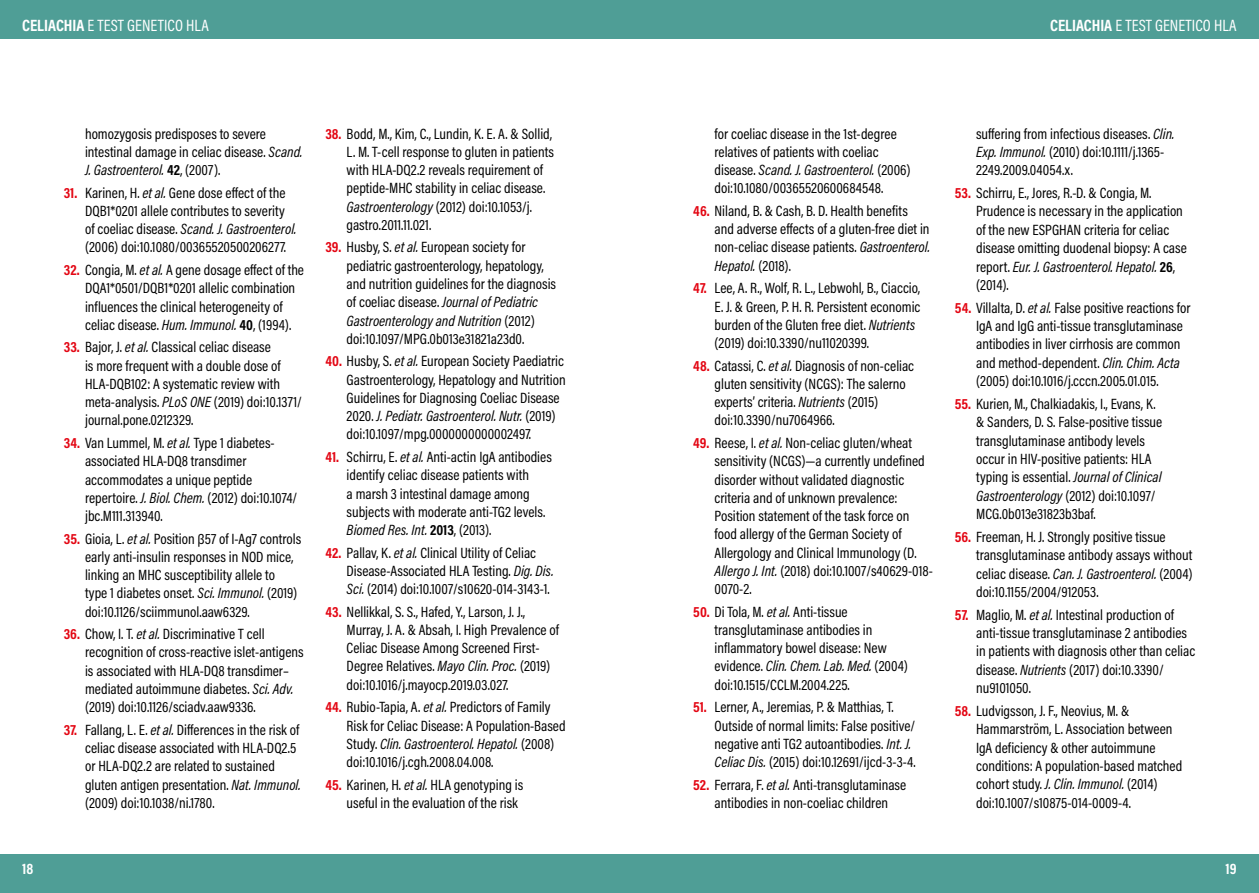
<style>
.page{position:relative;width:1259px;height:893px;background:#fff}
.page>*{position:absolute;margin:0;border:0;box-sizing:border-box;transform-origin:0 0}
.t1{font:16.5px "Acumin Pro Cond";letter-spacing:.005em;color:#fff}
.t2{font:15px/18.3px "Acumin Pro Cond";color:#000}
.t3{font:700 15px "Acumin Pro Cond";color:#fff}
.s1{font-weight:700}
.s2{font-style:italic}
.s3{font-weight:700;color:#e30613}
.s4{font-family:"Proxima Nova Cond"}
</style>
<div class="page">
<div style="left:629px;top:0;width:630px;height:38px;background:#4f9e96"></div>
<div style="left:0;top:0;width:629px;height:38px;background:#4f9e96"></div>
<div style="left:0;top:855px;width:629px;height:38px;background:#4f9e96"></div>
<div style="left:629px;top:855px;width:630px;height:38px;background:#4f9e96"></div>
<p class="t1" style="left:22px;top:14px;width:188px"><span class="s1">CELIACHIA</span> E TEST GENETICO HLA</p>
<p class="t2" style="left:85px;top:124px;width:219px">homozygosis predisposes to severe intestinal damage in celiac disease. <span class="s2">Scand.<br>J. Gastroenterol.</span> <span class="s1">42</span>, (2007).</p>
<p class="t2" style="left:85px;top:183px;width:213px;text-indent:-21px"><span class="s3">31.</span> Karinen, H. <span class="s2">et al.</span> Gene dose effect of the DQB1*0201 allele contributes to severity of coeliac disease. <span class="s2">Scand. J. Gastroenterol. </span>(2006) doi:10.1080/00365520500206277.</p>
<p class="t2" style="left:85px;top:260px;width:220px;text-indent:-21px"><span class="s3">32.</span> Congia, M. <span class="s2">et al.</span> A gene dosage effect of the DQA1*0501/DQB1*0201 allelic combination influences the clinical heterogeneity of celiac disease. <span class="s2">Hum. Immunol.</span> <span class="s1">40</span>, (1994).</p>
<p class="t2" style="left:85px;top:338px;width:218px;text-indent:-21px"><span class="s3">33.</span> Bajor, J. <span class="s2">et al.</span> Classical celiac disease<br>is more frequent with a double dose of HLA-DQB102: A systematic review with meta-analysis. <span class="s2">PLoS ONE</span> (2019) doi:10.1371/ journal.pone.0212329.</p>
<p class="t2" style="left:85px;top:433px;width:214px;text-indent:-21px"><span class="s3">34.</span> Van Lummel, M. <span class="s2">et al.</span> Type 1 diabetes&shy;associated HLA-DQ8 transdimer accommodates a unique peptide repertoire. <span class="s2">J. Biol. Chem.</span> (2012) doi:10.1074/ jbc.M111.313940.</p>
<p class="t2" style="left:85px;top:529px;width:218px;text-indent:-21px"><span class="s3">35.</span> Gioia, L. <span class="s2">et al.</span> Position <span class="s4">β</span>57 of I-Ag7 controls early anti-insulin responses in NOD mice, linking an MHC susceptibility allele to<br>type 1 diabetes onset. <span class="s2">Sci. Immunol.</span> (2019) doi:10.1126/sciimmunol.aaw6329.</p>
<p class="t2" style="left:85px;top:625px;width:220px;text-indent:-21px"><span class="s3">36.</span> Chow, I. T. <span class="s2">et al.</span> Discriminative T cell recognition of cross-reactive islet-antigens is associated with HLA-DQ8 transdimer– mediated autoimmune diabetes. <span class="s2">Sci. Adv. </span>(2019) doi:10.1126/sciadv.aaw9336.</p>
<p class="t2" style="left:85px;top:720px;width:217px;text-indent:-21px"><span class="s3">37.</span> Fallang, L. E. <span class="s2">et al.</span> Differences in the risk of celiac disease associated with HLA-DQ2.5 or HLA-DQ2.2 are related to sustained gluten antigen presentation. <span class="s2">Nat. Immunol. </span>(2009) doi:10.1038/ni.1780.</p>
<p class="t2" style="left:347px;top:124px;width:209px;text-indent:-21px"><span class="s3">38.</span> Bodd, M., Kim, C., Lundin, K. E. A. &amp; Sollid, L. M. T-cell response to gluten in patients with HLA-DQ2.2 reveals requirement of peptide-MHC stability in celiac disease.<br><span class="s2">Gastroenterology</span> (2012) doi:10.1053/j. gastro.2011.11.021.</p>
<p class="t2" style="left:347px;top:238px;width:211px;text-indent:-21px"><span class="s3">39.</span> Husby, S. <span class="s2">et al.</span> European society for pediatric gastroenterology, hepatology, and nutrition guidelines for the diagnosis of coeliac disease. <span class="s2">Journal of Pediatric Gastroenterology and Nutrition</span> (2012) doi:10.1097/MPG.0b013e31821a23d0.</p>
<p class="t2" style="left:347px;top:352px;width:220px;text-indent:-21px"><span class="s3">40.</span> Husby, S. <span class="s2">et al.</span> European Society Paediatric Gastroenterology, Hepatology and Nutrition Guidelines for Diagnosing Coeliac Disease 2020. <span class="s2">J. Pediatr. Gastroenterol. Nutr.</span> (2019) doi:10.1097/mpg.0000000000002497.</p>
<p class="t2" style="left:347px;top:447px;width:207px;text-indent:-21px"><span class="s3">41.</span> Schirru, E. <span class="s2">et al.</span> Anti-actin IgA antibodies identify celiac disease patients with<br>a marsh 3 intestinal damage among subjects with moderate anti-TG2 levels.<br><span class="s2">Biomed Res. Int.</span> <span class="s1">2013</span>, (2013).</p>
<p class="t2" style="left:347px;top:543px;width:208px;text-indent:-21px"><span class="s3">42.</span> Pallav, K. <span class="s2">et al.</span> Clinical Utility of Celiac<br>Disease-Associated HLA Testing. <span class="s2">Dig. Dis.<br>Sci.</span> (2014) doi:10.1007/s10620-014-3143-1.</p>
<p class="t2" style="left:347px;top:602px;width:214px;text-indent:-21px"><span class="s3">43.</span> Nellikkal, S. S., Hafed, Y., Larson, J. J., Murray, J. A. &amp; Absah, I. High Prevalence of Celiac Disease Among Screened First-Degree Relatives. <span class="s2">Mayo Clin. Proc.</span> (2019) doi:10.1016/j.mayocp.2019.03.027.</p>
<p class="t2" style="left:347px;top:698px;width:220px;text-indent:-21px"><span class="s3">44.</span> Rubio-Tapia, A. <span class="s2">et al.</span> Predictors of Family Risk for Celiac Disease: A Population-Based Study. <span class="s2">Clin. Gastroenterol. Hepatol.</span> (2008) doi:10.1016/j.cgh.2008.04.008.</p>
<p class="t2" style="left:347px;top:775px;width:178px;text-indent:-21px"><span class="s3">45.</span> Karinen, H. <span class="s2">et al.</span> HLA genotyping is useful in the evaluation of the risk</p>
<p class="t1" style="left:1050px;top:14px;width:188px"><span class="s1">CELIACHIA</span> E TEST GENETICO HLA</p>
<p class="t2" style="left:714px;top:124px;width:197px">for coeliac disease in the 1st-degree relatives of patients with coeliac disease. <span class="s2">Scand. J. Gastroenterol.</span> (2006) doi:10.1080/00365520600684548.</p>
<p class="t2" style="left:714px;top:201px;width:217px;text-indent:-21px"><span class="s3">46.</span> Niland, B. &amp; Cash, B. D. Health benefits and adverse effects of a gluten-free diet in non-celiac disease patients. <span class="s2">Gastroenterol.<br>Hepatol.</span> (2018).</p>
<p class="t2" style="left:714px;top:279px;width:207px;text-indent:-21px"><span class="s3">47.</span> Lee, A. R., Wolf, R. L., Lebwohl, B., Ciaccio, E. J. &amp; Green, P. H. R. Persistent economic burden of the Gluten free diet. <span class="s2">Nutrients </span>(2019) doi:10.3390/nu11020399.</p>
<p class="t2" style="left:714px;top:356px;width:201px;text-indent:-21px"><span class="s3">48.</span> Catassi, C. <span class="s2">et al.</span> Diagnosis of non-celiac gluten sensitivity (NCGS): The salerno experts’ criteria. <span class="s2">Nutrients</span> (2015) doi:10.3390/nu7064966.</p>
<p class="t2" style="left:714px;top:433px;width:220px;text-indent:-21px"><span class="s3">49.</span> Reese, I. <span class="s2">et al.</span> Non-celiac gluten/wheat sensitivity (NCGS)—a currently undefined disorder without validated diagnostic criteria and of unknown prevalence:<br>Position statement of the task force on food allergy of the German Society of Allergology and Clinical Immunology (D.<br><span class="s2">Allergo J. Int.</span> (2018) doi:10.1007/s40629-018- 0070-2.</p>
<p class="t2" style="left:714px;top:602px;width:195px;text-indent:-21px"><span class="s3">50.</span> Di Tola, M. <span class="s2">et al.</span> Anti-tissue transglutaminase antibodies in inflammatory bowel disease: New evidence. <span class="s2">Clin. Chem. Lab. Med.</span> (2004) doi:10.1515/CCLM.2004.225.</p>
<p class="t2" style="left:714px;top:698px;width:203px;text-indent:-21px"><span class="s3">51.</span> Lerner, A., Jeremias, P. &amp; Matthias, T.<br>Outside of normal limits: False positive/ negative anti TG2 autoantibodies. <span class="s2">Int. J.<br>Celiac Dis.</span> (2015) doi:10.12691/ijcd-3-3-4.</p>
<p class="t2" style="left:693px;top:775px;width:214px;text-align:center"><span class="s3">52.</span> Ferrara, F. <span class="s2">et al.</span> Anti-transglutaminase antibodies in non-coeliac children</p>
<p class="t2" style="left:976px;top:124px;width:200px">suffering from infectious diseases. <span class="s2">Clin.<br>Exp. Immunol.</span> (2010) doi:10.1111/j.1365-<br>2249.2009.04054.x.</p>
<p class="t2" style="left:976px;top:183px;width:212px;text-indent:-21px"><span class="s3">53.</span> Schirru, E., Jores, R.-D. &amp; Congia, M.<br>Prudence is necessary in the application of the new ESPGHAN criteria for celiac disease omitting duodenal biopsy: A case report. <span class="s2">Eur. J. Gastroenterol. Hepatol.</span> <span class="s1">26</span>, (2014).</p>
<p class="t2" style="left:976px;top:298px;width:216px;text-indent:-21px"><span class="s3">54.</span> Villalta, D. <span class="s2">et al.</span> False positive reactions for IgA and IgG anti-tissue transglutaminase antibodies in liver cirrhosis are common and method-dependent. <span class="s2">Clin. Chim. Acta </span>(2005) doi:10.1016/j.cccn.2005.01.015.</p>
<p class="t2" style="left:976px;top:394px;width:187px;text-indent:-21px"><span class="s3">55.</span> Kurien, M., Chalkiadakis, I., Evans, K. &amp; Sanders, D. S. False-positive tissue transglutaminase antibody levels occur in HIV-positive patients: HLA typing is essential. <span class="s2">Journal of Clinical Gastroenterology</span> (2012) doi:10.1097/ MCG.0b013e31823b3baf.</p>
<p class="t2" style="left:976px;top:527px;width:218px;text-indent:-21px"><span class="s3">56.</span> Freeman, H. J. Strongly positive tissue transglutaminase antibody assays without celiac disease. <span class="s2">Can. J. Gastroenterol.</span> (2004) doi:10.1155/2004/912053.</p>
<p class="t2" style="left:976px;top:605px;width:220px;text-indent:-21px"><span class="s3">57.</span> Maglio, M. <span class="s2">et al.</span> Intestinal production of anti-tissue transglutaminase 2 antibodies in patients with diagnosis other than celiac disease. <span class="s2">Nutrients</span> (2017) doi:10.3390/ nu9101050.</p>
<p class="t2" style="left:976px;top:701px;width:208px;text-indent:-21px"><span class="s3">58.</span> Ludvigsson, J. F., Neovius, M. &amp; Hammarström, L. Association between IgA deficiency &amp; other autoimmune conditions: A population-based matched cohort study. <span class="s2">J. Clin. Immunol.</span> (2014) doi:10.1007/s10875-014-0009-4.</p>
<p class="t3" style="left:22px;top:859px;width:13px">18</p>
<p class="t3" style="left:1225px;top:859px;width:13px">19</p>
</div>
